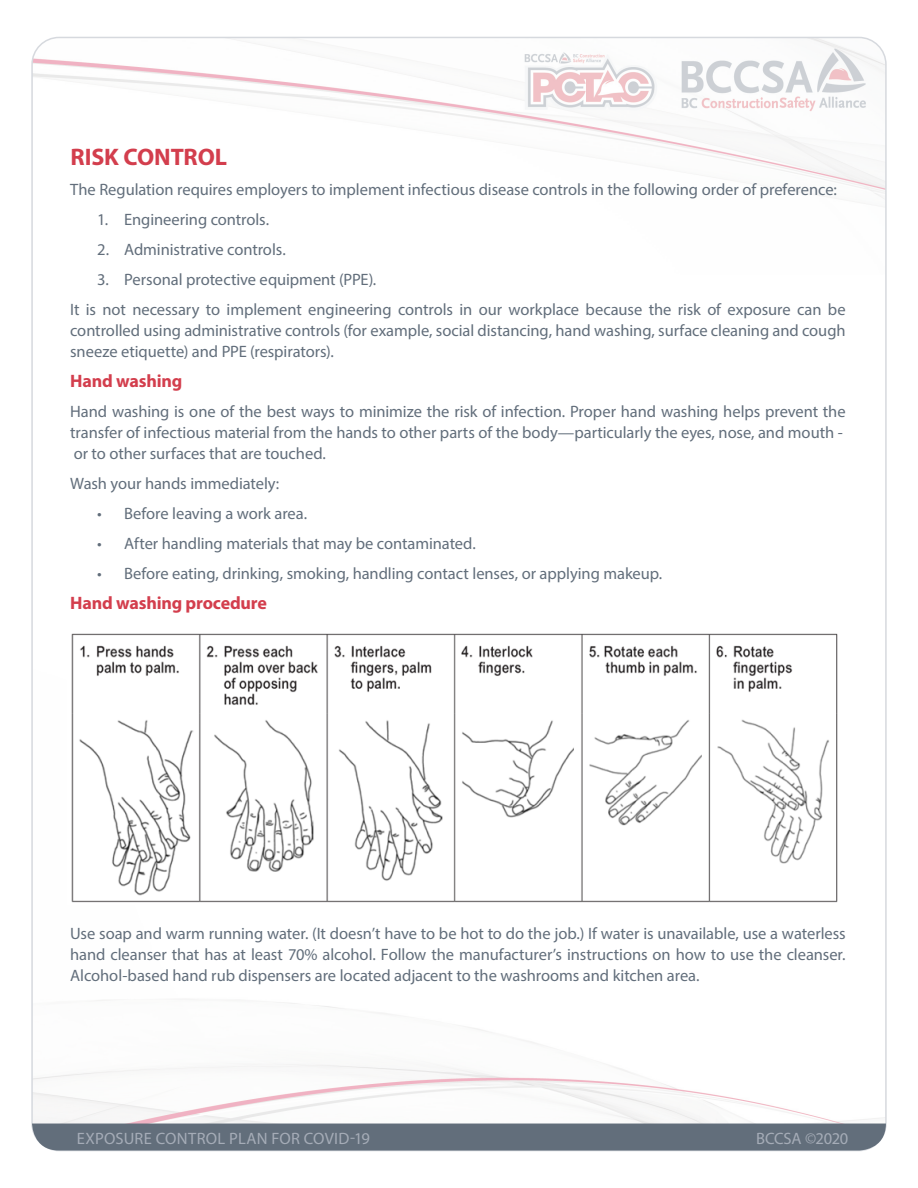
<style>
.page{position:relative;width:918px;height:1188px;background:#fff}
.page>*{position:absolute;margin:0;border:0;box-sizing:border-box;transform-origin:0 0}
.t1{font:700 24px "Myriad Pro";letter-spacing:-.005em;color:#d33e4d}
.t2{font:700 18px "Myriad Pro";letter-spacing:-.01em;color:#d33e4d}
.t3{font:16.5px/21px "Myriad Pro";letter-spacing:-.005em;color:#626e7b;text-align:justify}
.t4{font:16.5px "Myriad Pro";letter-spacing:.01em;color:#a5acb7}
.t5{font:16.5px "Myriad Pro";letter-spacing:-.015em;color:#a5acb7}
</style>
<div class="page">
<img style="left:34px;top:37px;width:850px;height:1087px">
<div style="left:32px;top:1124px;width:854px;height:27px;background:#626e7b"></div>
<img style="left:67px;top:630px;width:773px;height:274px">
<p class="t1" style="left:70px;top:141px;width:158px">RISK CONTROL</p>
<p class="t3" style="left:70px;top:179px;width:768px">The Regulation requires employers to implement infectious disease controls in the following order of preference:</p>
<p class="t3" style="left:97px;top:209px;width:174px">1. Engineering controls.</p>
<p class="t3" style="left:97px;top:239px;width:190px">2. Administrative controls.</p>
<p class="t3" style="left:97px;top:269px;width:281px">3. Personal protective equipment (PPE).</p>
<p class="t3" style="left:70px;top:299px;width:777px">It is not necessary to implement engineering controls in our workplace because the risk of exposure can be controlled using administrative controls (for example, social distancing, hand washing, surface cleaning and cough sneeze etiquette) and PPE (respirators).</p>
<p class="t2" style="left:70px;top:369px;width:114px">Hand washing</p>
<p class="t3" style="left:70px;top:401px;width:777px">Hand washing is one of the best ways to minimize the risk of infection. Proper hand washing helps prevent the transfer of infectious material from the hands to other parts of the body—particularly the eyes, nose, and mouth -</p>
<p class="t3" style="left:74px;top:443px;width:254px">or to other surfaces that are touched.</p>
<p class="t3" style="left:70px;top:473px;width:211px">Wash your hands immediately:</p>
<p class="t3" style="left:97px;top:503px;width:212px">• Before leaving a work area.</p>
<p class="t3" style="left:97px;top:533px;width:380px">• After handling materials that may be contaminated.</p>
<p class="t3" style="left:97px;top:563px;width:567px">• Before eating, drinking, smoking, handling contact lenses, or applying makeup.</p>
<p class="t2" style="left:70px;top:591px;width:198px">Hand washing procedure</p>
<p class="t3" style="left:70px;top:923px;width:777px">Use soap and warm running water. (It doesn’t have to be hot to do the job.) If water is unavailable, use a waterless hand cleanser that has at least 70% alcohol. Follow the manufacturer’s instructions on how to use the cleanser.<br>Alcohol-based hand rub dispensers are located adjacent to the washrooms and kitchen area.</p>
<p class="t4" style="left:77px;top:1128px;width:295px">EXPOSURE CONTROL PLAN FOR COVID-19</p>
<p class="t5" style="left:756px;top:1128px;width:94px">BCCSA ©2020</p>
</div>
